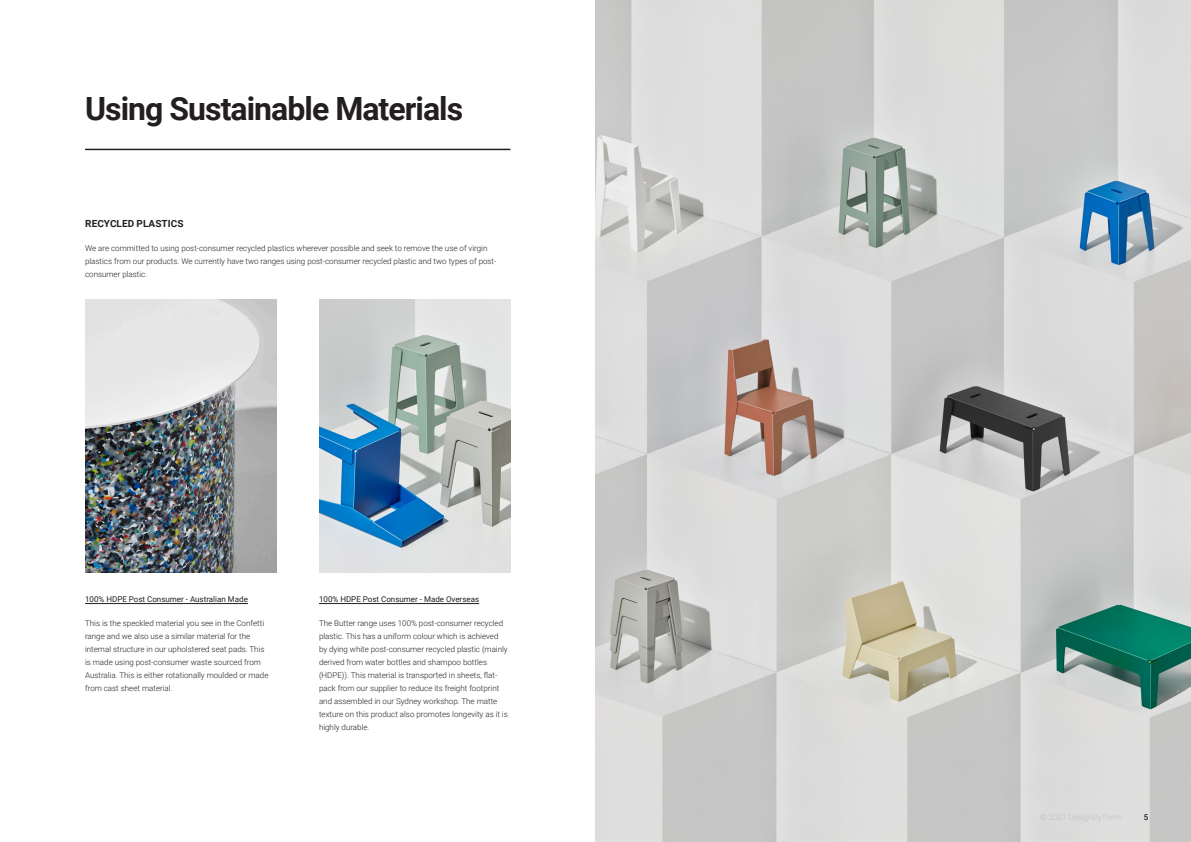
<style>
.page{position:relative;width:1191px;height:842px;background:#fff}
.page>*{position:absolute;margin:0;border:0;box-sizing:border-box;transform-origin:0 0}
.t1{font:700 32px "Roboto";letter-spacing:-.03em;color:#231f20}
.t2{font:700 9.8px "Roboto";letter-spacing:.005em;color:#231f20}
.t3{font:300 8px/13px "Roboto";color:#231f20}
.t4{font:8px "Roboto";color:#231f20}
.t5{font:500 8px "Roboto";color:#231f20}
</style>
<div class="page">
<img style="left:595px;top:0;width:596px;height:842px">
<hr style="left:85px;top:149px;width:425px;height:1px;background:#231f20">
<hr style="left:85px;top:603px;width:163px;height:1px;background:#231f20">
<hr style="left:319px;top:603px;width:160px;height:1px;background:#231f20">
<img style="left:85px;top:299px;width:191px;height:273px">
<img style="left:319px;top:299px;width:191px;height:273px">
<p class="t1" style="left:85px;top:87px;width:380px">Using Sustainable Materials</p>
<p class="t2" style="left:85px;top:217px;width:100px">RECYCLED PLASTICS</p>
<p class="t3" style="left:85px;top:242px;width:413px">We are committed to using post-consumer recycled plastics wherever possible and seek to remove the use of virgin plastics from our products. We currently have two ranges using post-consumer recycled plastic and two types of post&shy;consumer plastic.</p>
<p class="t4" style="left:85px;top:593px;width:164px">100% HDPE Post Consumer - Australian Made</p>
<p class="t3" style="left:85px;top:616px;width:185px">This is the speckled material you see in the Confetti range and we also use a similar material for the internal structure in our upholstered seat pads. This is made using post-consumer waste sourced from Australia. This is either rotationally moulded or made from cast sheet material.</p>
<p class="t4" style="left:319px;top:593px;width:162px">100% HDPE Post Consumer - Made Overseas</p>
<p class="t3" style="left:319px;top:616px;width:190px">The Butter range uses 100% post-consumer recycled plastic. This has a uniform colour which is achieved by dying white post-consumer recycled plastic (mainly derived from water bottles and shampoo bottles (HDPE)). This material is transported in sheets, flat&shy;pack from our supplier to reduce its freight footprint and assembled in our Sydney workshop. The matte texture on this product also promotes longevity as it is highly durable.</p>
<p class="t5" style="left:1143px;top:811px;width:6px">5</p>
</div>
